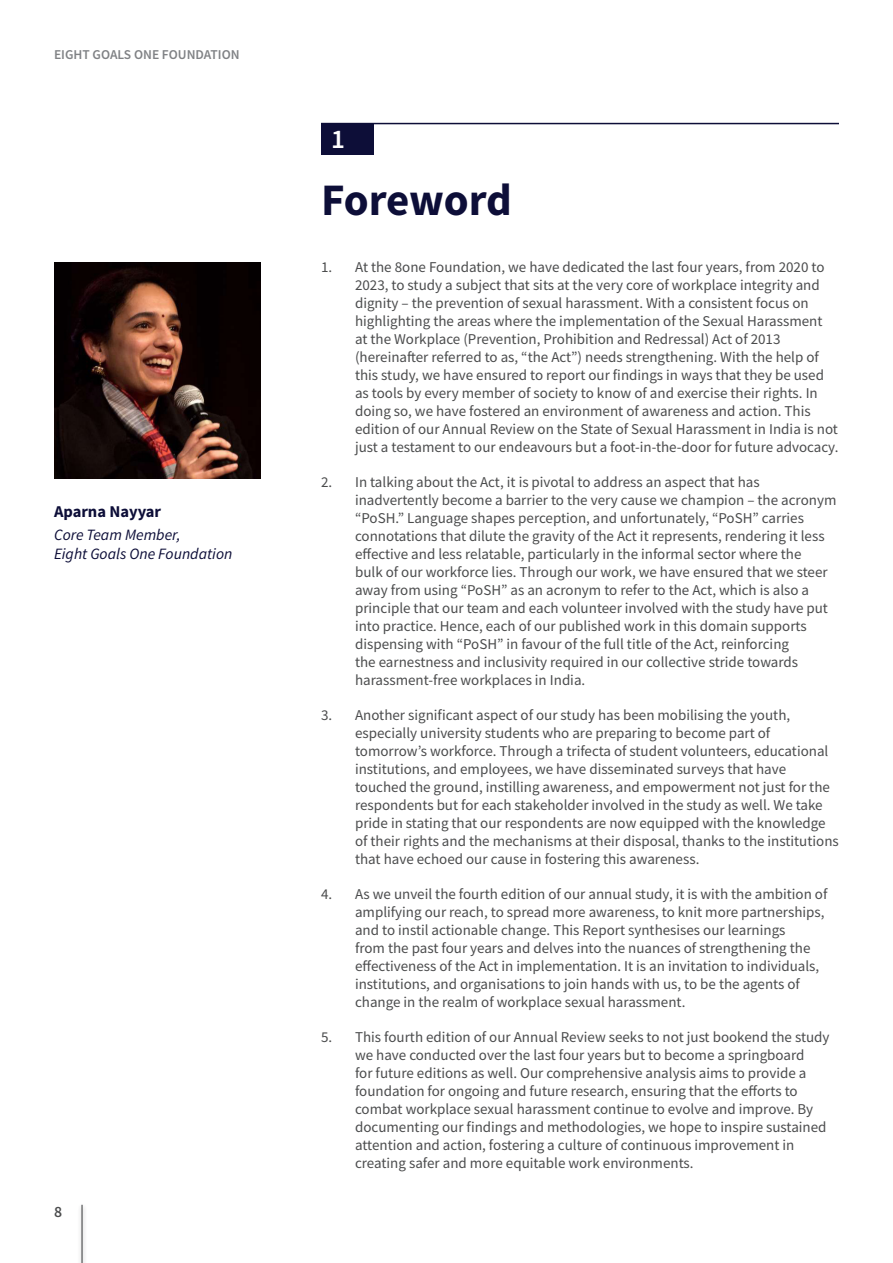
<style>
.page{position:relative;width:893px;height:1263px;background:#fff}
.page>*{position:absolute;margin:0;border:0;box-sizing:border-box;transform-origin:0 0}
.Chapter_Head{font:700 45px "Source Sans Pro";letter-spacing:-.01em;color:#0d0e38}
.Head_1_Numbers{font:600 27px "Source Sans Pro";color:#fff}
.Froward_Name{font:700 16.5px "Source Sans Pro";color:#0d0e38}
.Forward_Designation{font:italic 15.75px/18.9px "Source Sans Pro";color:#0d0e38}
.t1{font:600 15.75px "Source Sans Pro";color:#4b4c4d}
.Bullets_for_Forward{font:15px/18px "Source Sans Pro";color:#4b4c4d}
.t2{font:600 13.5px "Source Sans Pro";color:#808285}
</style>
<div class="page">
<div style="left:77px;top:1202px;width:10px;height:61px;background:#f7f7f7"></div>
<hr style="left:81px;top:1205px;width:2px;height:58px;background:#4b4c4d">
<hr style="left:321px;top:123px;width:518px;height:1px;background:#0d0e38">
<div style="left:321px;top:124px;width:52px;height:31px;background:#0d0e38"></div>
<img style="left:54px;top:263px;width:206px;height:215px">
<p class="t2" style="left:54px;top:46px;width:187px">EIGHT GOALS ONE FOUNDATION</p>
<p class="Froward_Name" style="left:54px;top:500px;width:109px">Aparna Nayyar</p>
<p class="Forward_Designation" style="left:54px;top:525px;width:180px">Core Team Member,<br>Eight Goals One Foundation</p>
<p class="t1" style="left:54px;top:1201px;width:10px">8</p>
<p class="Head_1_Numbers" style="left:331px;top:121px;width:15px">1</p>
<p class="Chapter_Head" style="left:321px;top:170px;width:193px">Foreword</p>
<p class="Bullets_for_Forward" style="left:355px;top:258px;width:485px;text-indent:-34px">1. At the 8one Foundation, we have dedicated the last four years, from 2020 to 2023, to study a subject that sits at the very core of workplace integrity and dignity – the prevention of sexual harassment. With a consistent focus on highlighting the areas where the implementation of the Sexual Harassment at the Workplace (Prevention, Prohibition and Redressal) Act of 2013 (hereinafter referred to as, “the Act”) needs strengthening. With the help of this study, we have ensured to report our findings in ways that they be used as tools by every member of society to know of and exercise their rights. In doing so, we have fostered an environment of awareness and action. This edition of our Annual Review on the State of Sexual Harassment in India is not just a testament to our endeavours but a foot-in-the-door for future advocacy.</p>
<p class="Bullets_for_Forward" style="left:355px;top:473px;width:483px;text-indent:-34px">2. In talking about the Act, it is pivotal to address an aspect that has inadvertently become a barrier to the very cause we champion – the acronym “PoSH.” Language shapes perception, and unfortunately, “PoSH” carries connotations that dilute the gravity of the Act it represents, rendering it less effective and less relatable, particularly in the informal sector where the<br>bulk of our workforce lies. Through our work, we have ensured that we steer away from using “PoSH” as an acronym to refer to the Act, which is also a principle that our team and each volunteer involved with the study have put into practice. Hence, each of our published work in this domain supports dispensing with “PoSH” in favour of the full title of the Act, reinforcing<br>the earnestness and inclusivity required in our collective stride towards harassment-free workplaces in India.</p>
<p class="Bullets_for_Forward" style="left:355px;top:706px;width:485px;text-indent:-34px">3. Another significant aspect of our study has been mobilising the youth, especially university students who are preparing to become part of tomorrow’s workforce. Through a trifecta of student volunteers, educational institutions, and employees, we have disseminated surveys that have touched the ground, instilling awareness, and empowerment not just for the respondents but for each stakeholder involved in the study as well. We take pride in stating that our respondents are now equipped with the knowledge of their rights and the mechanisms at their disposal, thanks to the institutions that have echoed our cause in fostering this awareness.</p>
<p class="Bullets_for_Forward" style="left:355px;top:885px;width:474px;text-indent:-34px">4. As we unveil the fourth edition of our annual study, it is with the ambition of amplifying our reach, to spread more awareness, to knit more partnerships, and to instil actionable change. This Report synthesises our learnings<br>from the past four years and delves into the nuances of strengthening the effectiveness of the Act in implementation. It is an invitation to individuals, institutions, and organisations to join hands with us, to be the agents of change in the realm of workplace sexual harassment.</p>
<p class="Bullets_for_Forward" style="left:355px;top:1028px;width:476px;text-indent:-34px">5. This fourth edition of our Annual Review seeks to not just bookend the study we have conducted over the last four years but to become a springboard<br>for future editions as well. Our comprehensive analysis aims to provide a foundation for ongoing and future research, ensuring that the efforts to combat workplace sexual harassment continue to evolve and improve. By documenting our findings and methodologies, we hope to inspire sustained attention and action, fostering a culture of continuous improvement in creating safer and more equitable work environments.</p>
</div>
